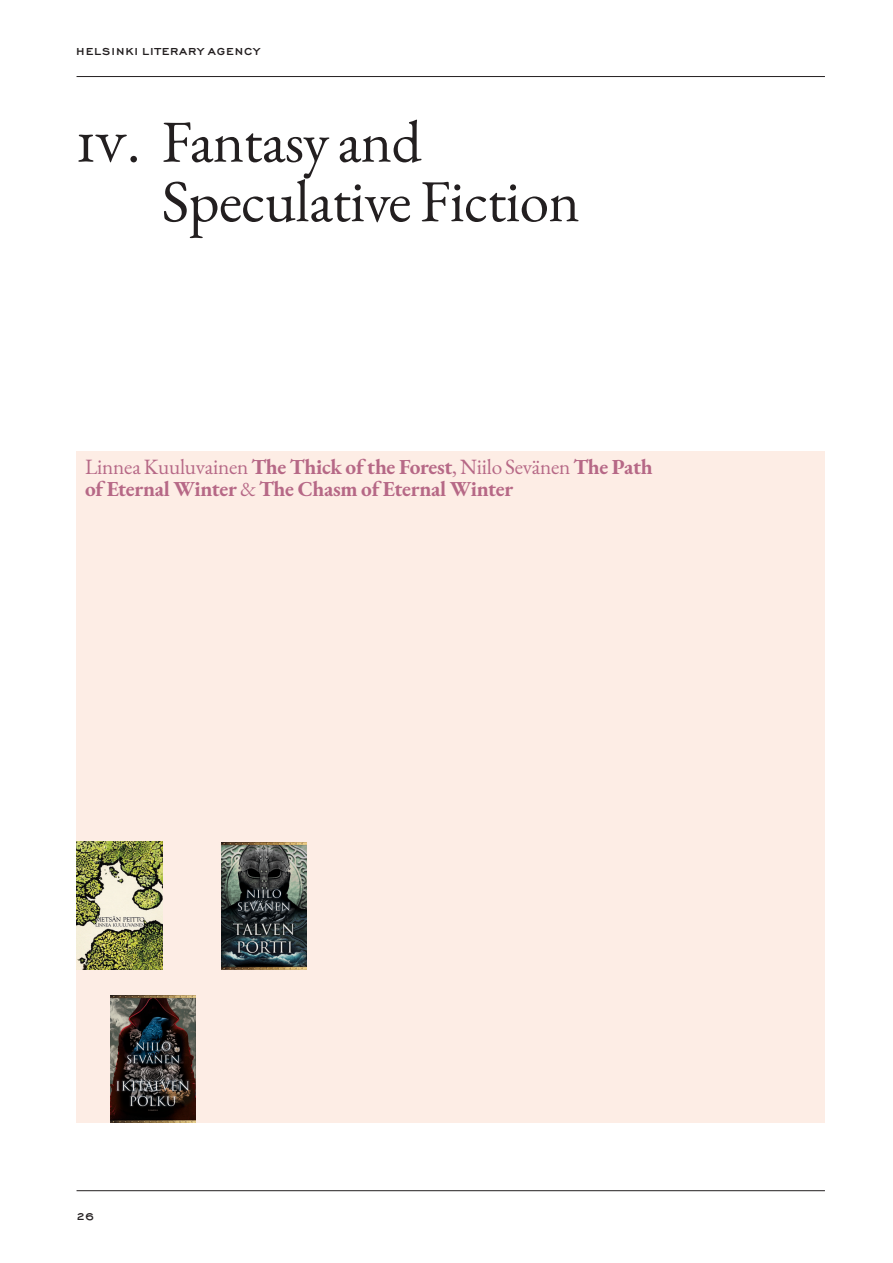
<style>
.page{position:relative;width:893px;height:1263px;background:#fff}
.page>*{position:absolute;margin:0;border:0;box-sizing:border-box;transform-origin:0 0}
.t1{font:59.55px/59.6px "EB Garamond";letter-spacing:-.01em;color:#231f20}
.t2{font:700 21.3px/21.3px "EB Garamond";letter-spacing:-.01em;color:#b66886}
.t3{font:700 12.75px "Engravers Gothic FS";letter-spacing:.125em;color:#231f20}
.t4{font:700 12.75px "Chisel";color:#231f20}
.s1{font-weight:400}
</style>
<div class="page">
<hr style="left:77px;top:1190px;width:748px;height:1px;background:#231f20">
<hr style="left:77px;top:76px;width:748px;height:1px;background:#231f20">
<div style="left:77px;top:451px;width:748px;height:672px;background:#fdede5"></div>
<img style="left:77px;top:842px;width:85px;height:127px">
<img style="left:221px;top:842px;width:85px;height:127px">
<img style="left:111px;top:995px;width:85px;height:128px">
<p class="t3" style="left:77px;top:45px;width:185px">HELSINKI LITERARY AGENCY</p>
<h1 class="t1" style="left:162px;top:111px;width:420px;text-indent:-85px">IV. Fantasy and<br>Speculative Fiction</h1>
<p class="t2" style="left:85px;top:456px;width:569px"><span class="s1">Linnea Kuuluvainen</span> The Thick of the Forest<span class="s1">, Niilo Sevänen</span> The Path of Eternal Winter <span class="s1">&amp;</span> The Chasm of Eternal Winter</p>
<p class="t4" style="left:77px;top:1208px;width:19px">26</p>
</div>
